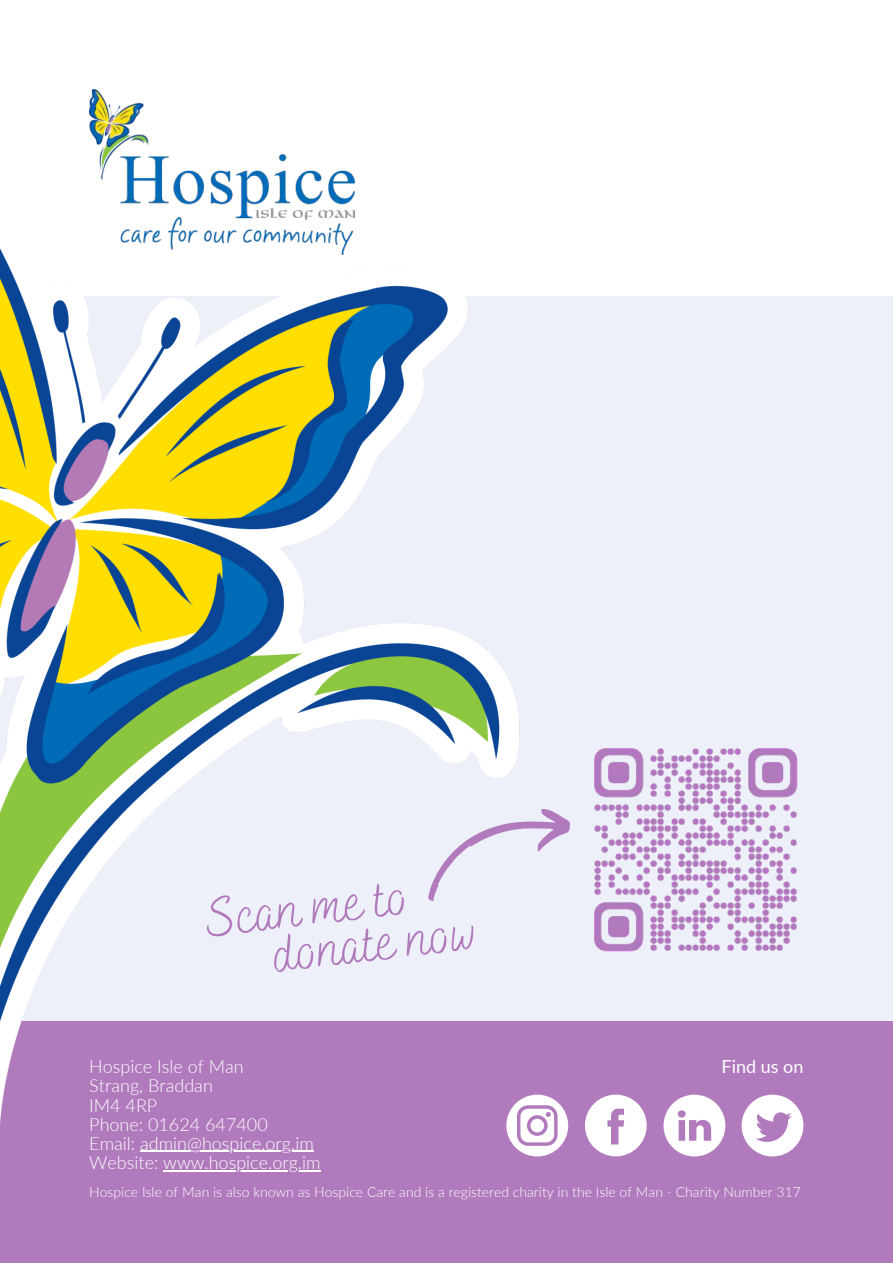
<style>
.page{position:relative;width:893px;height:1264px;background:#fff}
.page>*{position:absolute;margin:0;border:0;box-sizing:border-box;transform-origin:0 0}
.t1{font:300 55.5px/43.3px "Bakerie Smooth";color:#b07abc}
.t2{font:300 18px/19px "Lato";color:#fff}
.t3{font:18px "Lato";color:#fff}
.t4{font:300 13.95px "Lato";color:#fff}
</style>
<div class="page">
<div style="left:0;top:296px;width:892px;height:749px;background:#edeff9"></div>
<div style="left:0;top:1021px;width:892px;height:241px;background:#b07abc"></div>
<img style="left:0;top:103px;width:520px;height:1069px">
<svg style="left:585px;top:1094px;width:61px;height:62px"></svg>
<svg style="left:506px;top:1094px;width:62px;height:62px"></svg>
<svg style="left:663px;top:1094px;width:62px;height:62px"></svg>
<svg style="left:741px;top:1094px;width:62px;height:62px"></svg>
<hr style="left:140px;top:1150px;width:174px;height:1px;background:#fff">
<hr style="left:163px;top:1169px;width:157px;height:2px;background:#fff">
<img style="left:594px;top:748px;width:204px;height:204px">
<svg style="left:411px;top:795px;width:159px;height:107px"></svg>
<h1 class="t1" style="left:265px;top:894px;width:207px;text-indent:-61px;rotate:-7deg">Scan me to donate now</h1>
<p class="t3" style="left:721px;top:1055px;width:83px">Find us on</p>
<p class="t2" style="left:89px;top:1056px;width:233px">Hospice Isle of Man<br>Strang, Braddan<br>IM4 4RP<br>Phone: 01624 647400<br>Email: admin@hospice.org.im<br>Website: www.hospice.org.im</p>
<p class="t4" style="left:89px;top:1183px;width:713px">Hospice Isle of Man is also known as Hospice Care and is a registered charity in the Isle of Man - Charity Number 317</p>
</div>
